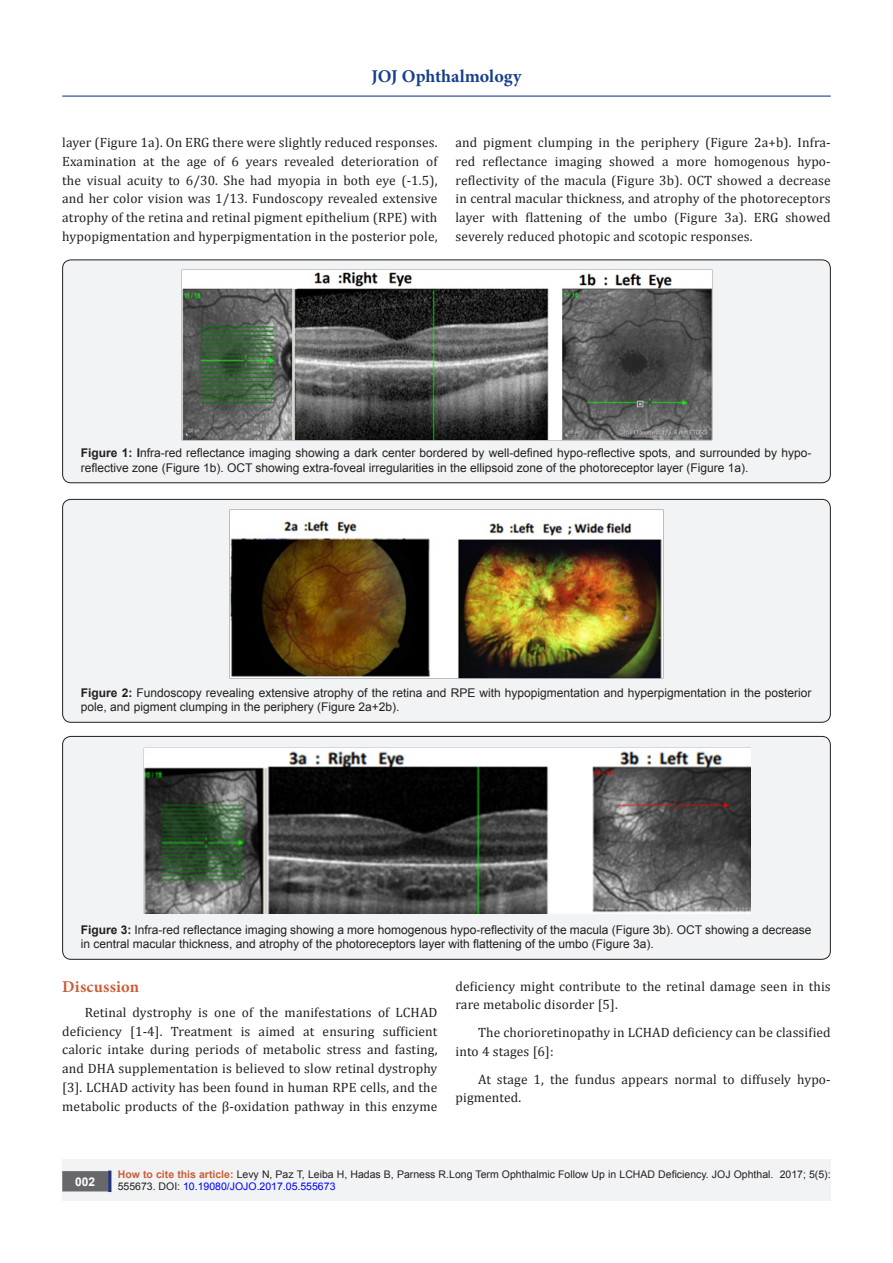
<style>
.page{position:relative;width:893px;height:1263px;background:#fff}
.page>*{position:absolute;margin:0;border:0;box-sizing:border-box;transform-origin:0 0}
.t1{font:700 18px "Minion Pro";color:#183f89}
.M_Heading1{font:700 16.5px "Minion Pro";letter-spacing:.01em;color:#ca5f37}
.M_Heading1-2{font:13.5px/18.8px "Cambria";letter-spacing:.01em;color:#231f20;text-align:justify}
.t2{font:12px/14.4px "Arial";color:#231f20}
.t3{font:700 12px "Arial";color:#fff}
.t4{font:10.5px/12.6px "Arial";color:#231f20}
.s1{font-weight:700}
.s2{font-weight:700;color:#ca5f37}
.s3{color:#00f}
</style>
<div class="page">
<hr style="left:62px;top:96px;width:769px;height:1px;background:#253f8e">
<div style="left:62px;top:1160px;width:769px;height:41px;background:#f2f3f4"></div>
<div style="left:63px;top:1172px;width:44px;height:19px;background:#68676a"></div>
<div style="left:62px;top:1171px;width:46px;height:20px;border:2px solid #68676a"></div>
<div style="left:108px;top:1170px;width:3px;height:22px;background:#253474;border:2px solid #253474"></div>
<div style="left:63px;top:260px;width:767px;height:223px;background:#f2f3f4;border-radius:8px"></div>
<div style="left:62px;top:260px;width:769px;height:223px;border:1px solid #231f20;border-radius:8px"></div>
<img style="left:181px;top:269px;width:531px;height:171px">
<div style="left:63px;top:499px;width:767px;height:223px;background:#f2f3f4;border-radius:8px"></div>
<div style="left:62px;top:499px;width:769px;height:224px;border:1px solid #231f20;border-radius:8px"></div>
<img style="left:230px;top:510px;width:434px;height:168px">
<div style="left:63px;top:736px;width:767px;height:223px;background:#f2f3f4;border-radius:8px"></div>
<div style="left:62px;top:736px;width:769px;height:224px;border:1px solid #231f20;border-radius:8px"></div>
<img style="left:144px;top:748px;width:607px;height:166px">
<h1 class="t1" style="left:371px;top:63px;width:152px">JOJ Ophthalmology</h1>
<p class="M_Heading1-2" style="left:62px;top:133px;width:377px">layer (Figure 1a). On ERG there were slightly reduced responses.<br>Examination at the age of 6 years revealed deterioration of the visual acuity to 6/30. She had myopia in both eye (-1.5), and her color vision was 1/13. Fundoscopy revealed extensive atrophy of the retina and retinal pigment epithelium (RPE) with hypopigmentation and hyperpigmentation in the posterior pole,</p>
<p class="M_Heading1-2" style="left:455px;top:133px;width:377px">and pigment clumping in the periphery (Figure 2a+b). Infra&shy;red reflectance imaging showed a more homogenous hypo&shy;reflectivity of the macula (Figure 3b). OCT showed a decrease in central macular thickness, and atrophy of the photoreceptors layer with flattening of the umbo (Figure 3a). ERG showed severely reduced photopic and scotopic responses.</p>
<p class="t2" style="left:81px;top:446px;width:732px"><span class="s1">Figure 1: I</span>nfra-red reflectance imaging showing a dark center bordered by well-defined hypo-reflective spots, and surrounded by hypo&shy;reflective zone (Figure 1b). OCT showing extra-foveal irregularities in the ellipsoid zone of the photoreceptor layer (Figure 1a).</p>
<p class="t2" style="left:81px;top:685px;width:732px"><span class="s1">Figure 2:</span> Fundoscopy revealing extensive atrophy of the retina and RPE with hypopigmentation and hyperpigmentation in the posterior pole, and pigment clumping in the periphery (Figure 2a+2b).</p>
<p class="t2" style="left:81px;top:922px;width:732px"><span class="s1">Figure 3:</span> Infra-red reflectance imaging showing a more homogenous hypo-reflectivity of the macula (Figure 3b). OCT showing a decrease in central macular thickness, and atrophy of the photoreceptors layer with flattening of the umbo (Figure 3a).</p>
<p class="M_Heading1" style="left:62px;top:975px;width:78px">Discussion</p>
<p class="M_Heading1-2" style="left:62px;top:1003px;width:377px;text-indent:22px">Retinal dystrophy is one of the manifestations of LCHAD deficiency [1-4]. Treatment is aimed at ensuring sufficient caloric intake during periods of metabolic stress and fasting, and DHA supplementation is believed to slow retinal dystrophy [3]. LCHAD activity has been found in human RPE cells, and the metabolic products of the β-oxidation pathway in this enzyme</p>
<p class="M_Heading1-2" style="left:455px;top:976px;width:377px">deficiency might contribute to the retinal damage seen in this rare metabolic disorder [5].</p>
<p class="M_Heading1-2" style="left:455px;top:1023px;width:377px;text-indent:22px">The chorioretinopathy in LCHAD deficiency can be classified into 4 stages [6]:</p>
<p class="M_Heading1-2" style="left:455px;top:1069px;width:377px;text-indent:22px">At stage 1, the fundus appears normal to diffusely hypo&shy;pigmented.</p>
<p class="t3" style="left:75px;top:1173px;width:22px">002</p>
<p class="t4" style="left:118px;top:1168px;width:714px"><span class="s2">How to cite this article:</span> Levy N, Paz T, Leiba H, Hadas B, Parness R.Long Term Ophthalmic Follow Up in LCHAD Deficiency. JOJ Ophthal. 2017; 5(5):<br>555673. DOI: <span class="s3">10.19080/JOJO.2017.05.555673</span></p>
</div>
